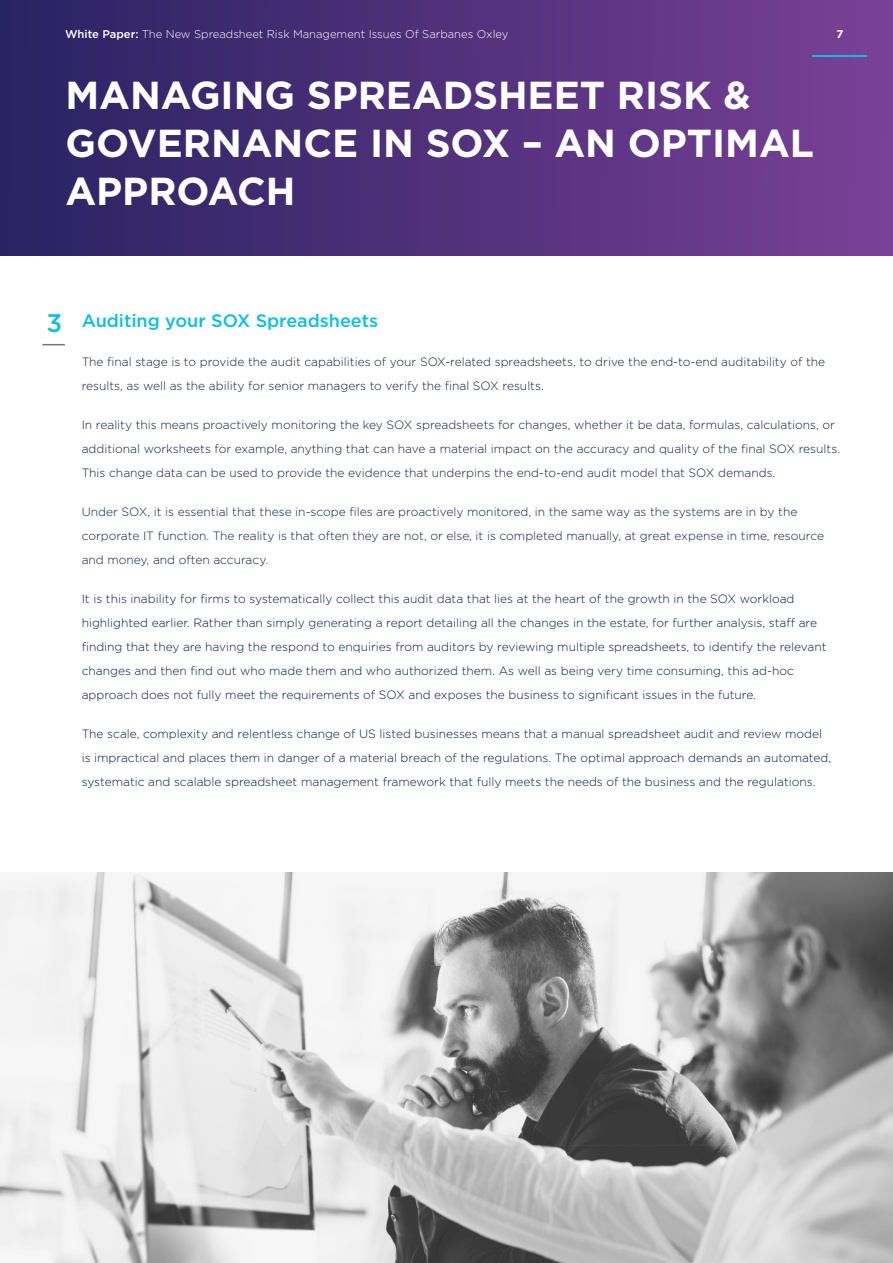
<style>
.page{position:relative;width:893px;height:1263px;background:#fff}
.page>*{position:absolute;margin:0;border:0;box-sizing:border-box;transform-origin:0 0}
.t1{font:700 39px/48px "Gotham HTF";color:#fff}
.t2{font:500 25.5px "Gotham HTF";color:#0dc0dc}
.t3{font:500 18px "Gotham HTF";color:#0dc0dc}
.t4{font:300 12px/24px "Gotham HTF";color:#001a49}
.t5{font:300 12px/24px "Gotham HTF";color:#121d46}
.t6{font:300 11.25px "Gotham HTF";color:#fff}
.t7{font:700 11.25px "Gotham HTF";color:#fff}
.s1{font-weight:500}
</style>
<div class="page">
<img style="left:0;top:0;width:893px;height:255px">
<hr style="left:812px;top:55px;width:54px;height:2px;background:#0dc0dc">
<svg style="left:42px;top:344px;width:23px;height:1px"></svg>
<img style="left:0;top:873px;width:893px;height:390px">
<p class="t6" style="left:65px;top:28px;width:445px"><span class="s1">White Paper:</span> The New Spreadsheet Risk Management Issues Of Sarbanes Oxley</p>
<p class="t7" style="left:837px;top:28px;width:8px">7</p>
<h1 class="t1" style="left:65px;top:70px;width:750px">MANAGING SPREADSHEET RISK &amp;<br>GOVERNANCE IN SOX – AN OPTIMAL<br>APPROACH</h1>
<h2 class="t2" style="left:46px;top:309px;width:17px">3</h2>
<h3 class="t3" style="left:82px;top:310px;width:298px">Auditing your SOX Spreadsheets</h3>
<p class="t5" style="left:82px;top:349px;width:745px">The final stage is to provide the audit capabilities of your SOX-related spreadsheets, to drive the end-to-end auditability of the results, as well as the ability for senior managers to verify the final SOX results.</p>
<p class="t5" style="left:82px;top:412px;width:760px">In reality this means proactively monitoring the key SOX spreadsheets for changes, whether it be data, formulas, calculations, or additional worksheets for example, anything that can have a material impact on the accuracy and quality of the final SOX results.<br>This change data can be used to provide the evidence that underpins the end-to-end audit model that SOX demands.</p>
<p class="t5" style="left:82px;top:499px;width:744px">Under SOX, it is essential that these in-scope files are proactively monitored, in the same way as the systems are in by the corporate IT function. The reality is that often they are not, or else, it is completed manually, at great expense in time, resource and money, and often accuracy.</p>
<p class="t4" style="left:82px;top:586px;width:746px">It is this inability for firms to systematically collect this audit data that lies at the heart of the growth in the SOX workload highlighted earlier. Rather than simply generating a report detailing all the changes in the estate, for further analysis, staff are finding that they are having the respond to enquiries from auditors by reviewing multiple spreadsheets, to identify the relevant changes and then find out who made them and who authorized them. As well as being very time consuming, this ad-hoc approach does not fully meet the requirements of SOX and exposes the business to significant issues in the future.</p>
<p class="t4" style="left:82px;top:721px;width:751px">The scale, complexity and relentless change of US listed businesses means that a manual spreadsheet audit and review model is impractical and places them in danger of a material breach of the regulations. The optimal approach demands an automated, systematic and scalable spreadsheet management framework that fully meets the needs of the business and the regulations.</p>
</div>
